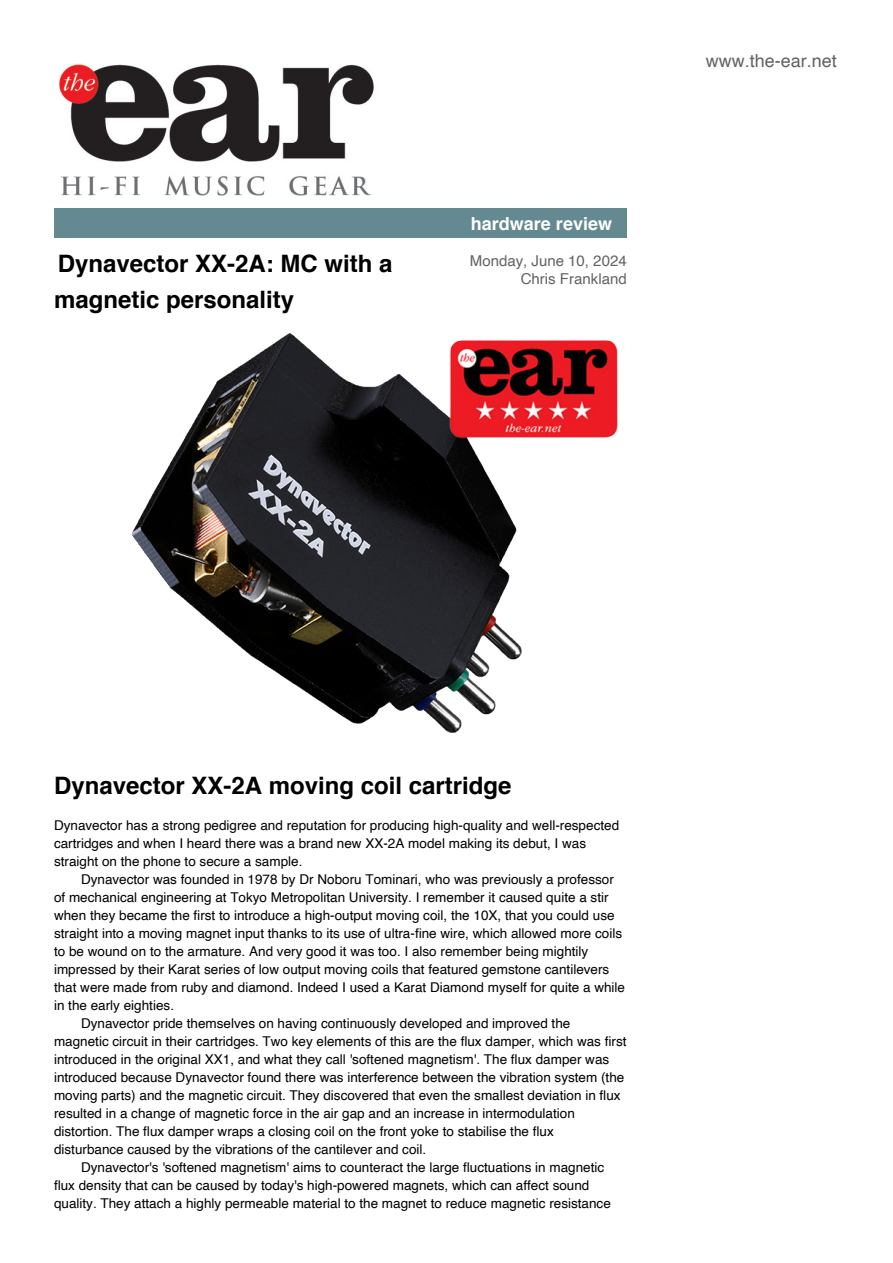
<style>
.page{position:relative;width:893px;height:1263px;background:#fff}
.page>*{position:absolute;margin:0;border:0;box-sizing:border-box;transform-origin:0 0}
.t1{font:700 24px/36px "Helvetica";color:#000}
.t2{font:18px "Helvetica";color:#656263}
.t3{font:700 18px "Helvetica";color:#fff}
.t4{font:15px/18px "Helvetica";color:#656263;text-align:right}
.t5{font:13.5px/18px "Helvetica";color:#000}
</style>
<div class="page">
<img style="left:59px;top:64px;width:315px;height:132px">
<div style="left:54px;top:208px;width:573px;height:30px;background:#648991"></div>
<img style="left:131px;top:334px;width:487px;height:398px">
<h1 class="t1" style="left:54px;top:247px;width:340px">Dynavector XX-2A: MC with a magnetic personality</h1>
<h2 class="t3" style="left:471px;top:217px;width:143px">hardware review</h2>
<p class="t4" style="left:470px;top:253px;width:158px">Monday, June 10, 2024<br>Chris Frankland</p>
<h2 class="t2" style="left:706px;top:53px;width:133px">www.the-ear.net</h2>
<h1 class="t1" style="left:54px;top:769px;width:459px">Dynavector XX-2A moving coil cartridge</h1>
<p class="t5" style="left:54px;top:817px;width:567px">Dynavector has a strong pedigree and reputation for producing high-quality and well-respected cartridges and when I heard there was a brand new XX-2A model making its debut, I was straight on the phone to secure a sample.</p>
<p class="t5" style="left:81px;top:871px;width:534px">Dynavector was founded in 1978 by Dr Noboru Tominari, who was previously a professor</p>
<p class="t5" style="left:54px;top:889px;width:556px">of mechanical engineering at Tokyo Metropolitan University. I remember it caused quite a stir</p>
<p class="t5" style="left:54px;top:907px;width:562px">when they became the first to introduce a high-output moving coil, the 10X, that you could use</p>
<p class="t5" style="left:54px;top:925px;width:570px">straight into a moving magnet input thanks to its use of ultra-fine wire, which allowed more coils</p>
<p class="t5" style="left:54px;top:943px;width:536px">to be wound on to the armature. And very good it was too. I also remember being mightily</p>
<p class="t5" style="left:54px;top:961px;width:557px">impressed by their Karat series of low output moving coils that featured gemstone cantilevers</p>
<p class="t5" style="left:54px;top:979px;width:573px">that were made from ruby and diamond. Indeed I used a Karat Diamond myself for quite a while</p>
<p class="t5" style="left:54px;top:997px;width:122px">in the early eighties.</p>
<p class="t5" style="left:81px;top:1015px;width:491px">Dynavector pride themselves on having continuously developed and improved the</p>
<p class="t5" style="left:54px;top:1033px;width:574px">magnetic circuit in their cartridges. Two key elements of this are the flux damper, which was first</p>
<p class="t5" style="left:54px;top:1051px;width:557px">introduced in the original XX1, and what they call 'softened magnetism'. The flux damper was</p>
<p class="t5" style="left:54px;top:1069px;width:572px">introduced because Dynavector found there was interference between the vibration system (the</p>
<p class="t5" style="left:54px;top:1087px;width:568px">moving parts) and the magnetic circuit. They discovered that even the smallest deviation in flux</p>
<p class="t5" style="left:54px;top:1105px;width:522px">resulted in a change of magnetic force in the air gap and an increase in intermodulation</p>
<p class="t5" style="left:54px;top:1123px;width:501px">distortion. The flux damper wraps a closing coil on the front yoke to stabilise the flux</p>
<p class="t5" style="left:54px;top:1141px;width:374px">disturbance caused by the vibrations of the cantilever and coil.</p>
<p class="t5" style="left:81px;top:1159px;width:525px">Dynavector's 'softened magnetism' aims to counteract the large fluctuations in magnetic</p>
<p class="t5" style="left:54px;top:1177px;width:537px">flux density that can be caused by today's high-powered magnets, which can affect sound</p>
<p class="t5" style="left:54px;top:1195px;width:558px">quality. They attach a highly permeable material to the magnet to reduce magnetic resistance</p>
</div>
